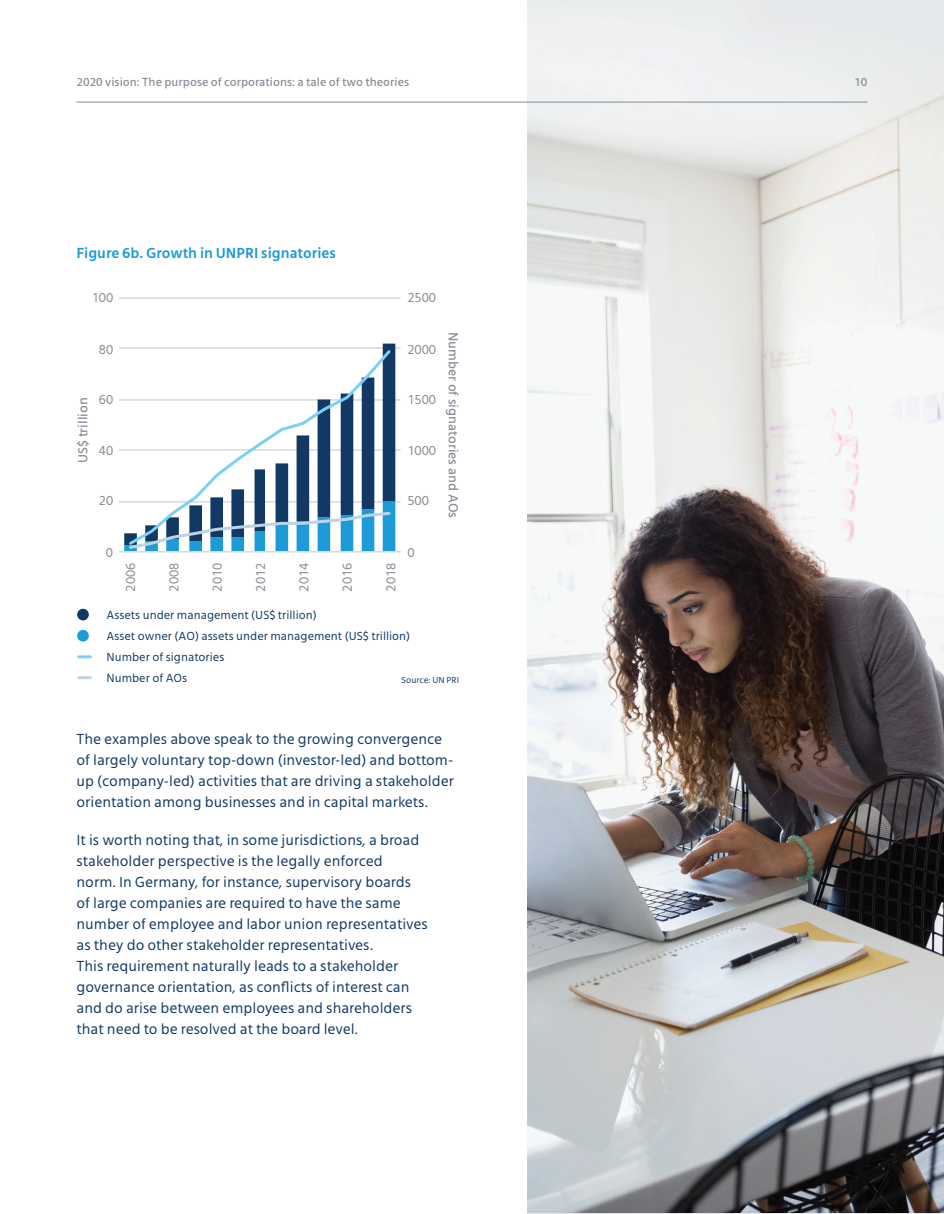
<style>
.page{position:relative;width:944px;height:1214px;background:#fff}
.page>*{position:absolute;margin:0;border:0;box-sizing:border-box;transform-origin:0 0}
.t1{font:15px/21px "Mute";color:#133963}
.t2{font:600 15px "Mute";color:#1b9ad7}
.t3{font:13.5px "Mute";color:#878e96}
.t4{font:500 13.5px "Mute";color:#878e96}
.t5{font:12px/21px "Mute";color:#123963}
.t6{font:500 12px "Mute";color:#868d96}
.t7{font:9px "Mute";color:#133963}
</style>
<div class="page">
<img style="left:527px;top:0;width:417px;height:1212px">
<hr style="left:77px;top:102px;width:790px;height:1px;background:#868d96">
<div style="left:77px;top:609px;width:12px;height:11px;background:#123963;border-radius:50%"></div>
<div style="left:77px;top:630px;width:12px;height:11px;background:#1c9bd7;border-radius:50%"></div>
<svg style="left:79px;top:655px;width:11px;height:3px"></svg>
<svg style="left:79px;top:676px;width:11px;height:3px"></svg>
<hr style="left:119px;top:501px;width:281px;height:1px;background:#d4d9e0">
<hr style="left:119px;top:449px;width:281px;height:1px;background:#d4d9e0">
<hr style="left:119px;top:399px;width:281px;height:2px;background:#d4d9e0">
<hr style="left:119px;top:347px;width:281px;height:2px;background:#d4d9e0">
<hr style="left:119px;top:297px;width:281px;height:2px;background:#d4d9e0">
<svg style="left:124px;top:343px;width:271px;height:158px"></svg>
<hr style="left:119px;top:551px;width:281px;height:1px;background:#d4d9e0">
<svg style="left:124px;top:501px;width:271px;height:50px"></svg>
<svg style="left:126px;top:347px;width:267px;height:200px"></svg>
<p class="t6" style="left:77px;top:74px;width:334px">2020 vision: The purpose of corporations: a tale of two theories</p>
<p class="t6" style="left:854px;top:74px;width:15px">10</p>
<p class="t2" style="left:76px;top:244px;width:261px">Figure 6b. Growth in UNPRI signatories</p>
<p class="t3" style="left:92px;top:289px;width:23px">100</p>
<p class="t3" style="left:407px;top:289px;width:30px">2500</p>
<p class="t3" style="left:99px;top:341px;width:16px">80</p>
<p class="t4" style="left:75px;top:463px;width:67px;rotate:-90deg">US$ trillion</p>
<p class="t3" style="left:99px;top:391px;width:16px">60</p>
<p class="t3" style="left:99px;top:443px;width:16px">40</p>
<p class="t3" style="left:99px;top:492px;width:16px">20</p>
<p class="t3" style="left:407px;top:341px;width:30px">2000</p>
<p class="t3" style="left:407px;top:391px;width:30px">1500</p>
<p class="t3" style="left:407px;top:443px;width:30px">1000</p>
<p class="t3" style="left:407px;top:492px;width:23px">500</p>
<p class="t4" style="left:462px;top:332px;width:188px;rotate:90deg">Number of signatories and AOs</p>
<p class="t3" style="left:106px;top:544px;width:9px">0</p>
<p class="t3" style="left:407px;top:544px;width:9px">0</p>
<p class="t3" style="left:122px;top:591px;width:30px;rotate:-90deg">2006</p>
<p class="t3" style="left:166px;top:591px;width:30px;rotate:-90deg">2008</p>
<p class="t3" style="left:209px;top:591px;width:30px;rotate:-90deg">2010</p>
<p class="t3" style="left:252px;top:591px;width:30px;rotate:-90deg">2012</p>
<p class="t3" style="left:296px;top:591px;width:30px;rotate:-90deg">2014</p>
<p class="t3" style="left:339px;top:591px;width:30px;rotate:-90deg">2016</p>
<p class="t3" style="left:382px;top:591px;width:30px;rotate:-90deg">2018</p>
<p class="t5" style="left:106px;top:604px;width:305px">Assets under management (US$ trillion)<br>Asset owner (AO) assets under management (US$ trillion)<br>Number of signatories<br>Number of AOs</p>
<p class="t7" style="left:401px;top:674px;width:59px">Source: UN PRI</p>
<p class="t1" style="left:77px;top:728px;width:379px">The examples above speak to the growing convergence of largely voluntary top-down (investor-led) and bottom&shy;up (company-led) activities that are driving a stakeholder orientation among businesses and in capital markets.</p>
<p class="t1" style="left:77px;top:829px;width:353px">It is worth noting that, in some jurisdictions, a broad stakeholder perspective is the legally enforced<br>norm. In Germany, for instance, supervisory boards of large companies are required to have the same number of employee and labor union representatives as they do other stakeholder representatives.<br>This requirement naturally leads to a stakeholder governance orientation, as conflicts of interest can and do arise between employees and shareholders that need to be resolved at the board level.</p>
</div>
